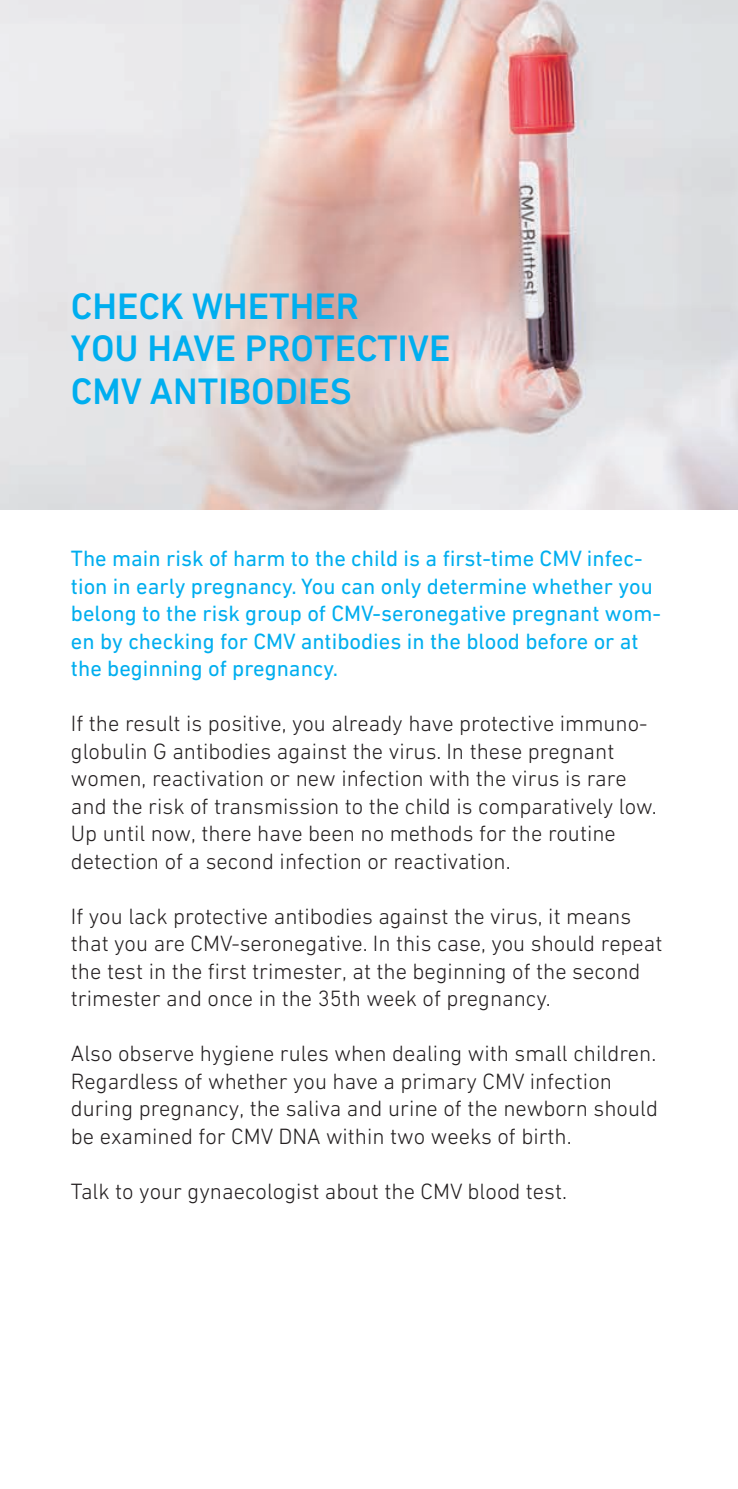
<style>
.page{position:relative;width:738px;height:1489px;background:#fff}
.page>*{position:absolute;margin:0;border:0;box-sizing:border-box;transform-origin:0 0}
.t1{font:500 37.5px/42.5px "DIN Next W1 G";color:#00aeef}
.t2{font:300 22.5px/27.5px "DIN Next W1 G";color:#231f20}
.t3{font:22.5px/27.5px "DIN Next W1 G";color:#00aeef}
</style>
<div class="page">
<img style="left:0;top:0;width:737px;height:509px">
<h1 class="t1" style="left:71px;top:284px;width:381px">CHECK WHETHER<br>YOU HAVE PROTECTIVE<br>CMV ANTIBODIES</h1>
<p class="t3" style="left:71px;top:544px;width:591px">The main risk of harm to the child is a first-time CMV infec&shy;tion in early pregnancy. You can only determine whether you belong to the risk group of CMV-seronegative pregnant wom&shy;en by checking for CMV antibodies in the blood before or at the beginning of pregnancy.</p>
<p class="t2" style="left:71px;top:709px;width:586px">If the result is positive, you already have protective immuno&shy;globulin G antibodies against the virus. In these pregnant women, reactivation or new infection with the virus is rare and the risk of transmission to the child is comparatively low.<br>Up until now, there have been no methods for the routine detection of a second infection or reactivation.</p>
<p class="t2" style="left:71px;top:902px;width:592px">If you lack protective antibodies against the virus, it means that you are CMV-seronegative. In this case, you should repeat the test in the first trimester, at the beginning of the second trimester and once in the 35th week of pregnancy.</p>
<p class="t2" style="left:71px;top:1039px;width:588px">Also observe hygiene rules when dealing with small children.<br>Regardless of whether you have a primary CMV infection during pregnancy, the saliva and urine of the newborn should be examined for CMV DNA within two weeks of birth.</p>
<p class="t2" style="left:71px;top:1177px;width:497px">Talk to your gynaecologist about the CMV blood test.</p>
</div>
